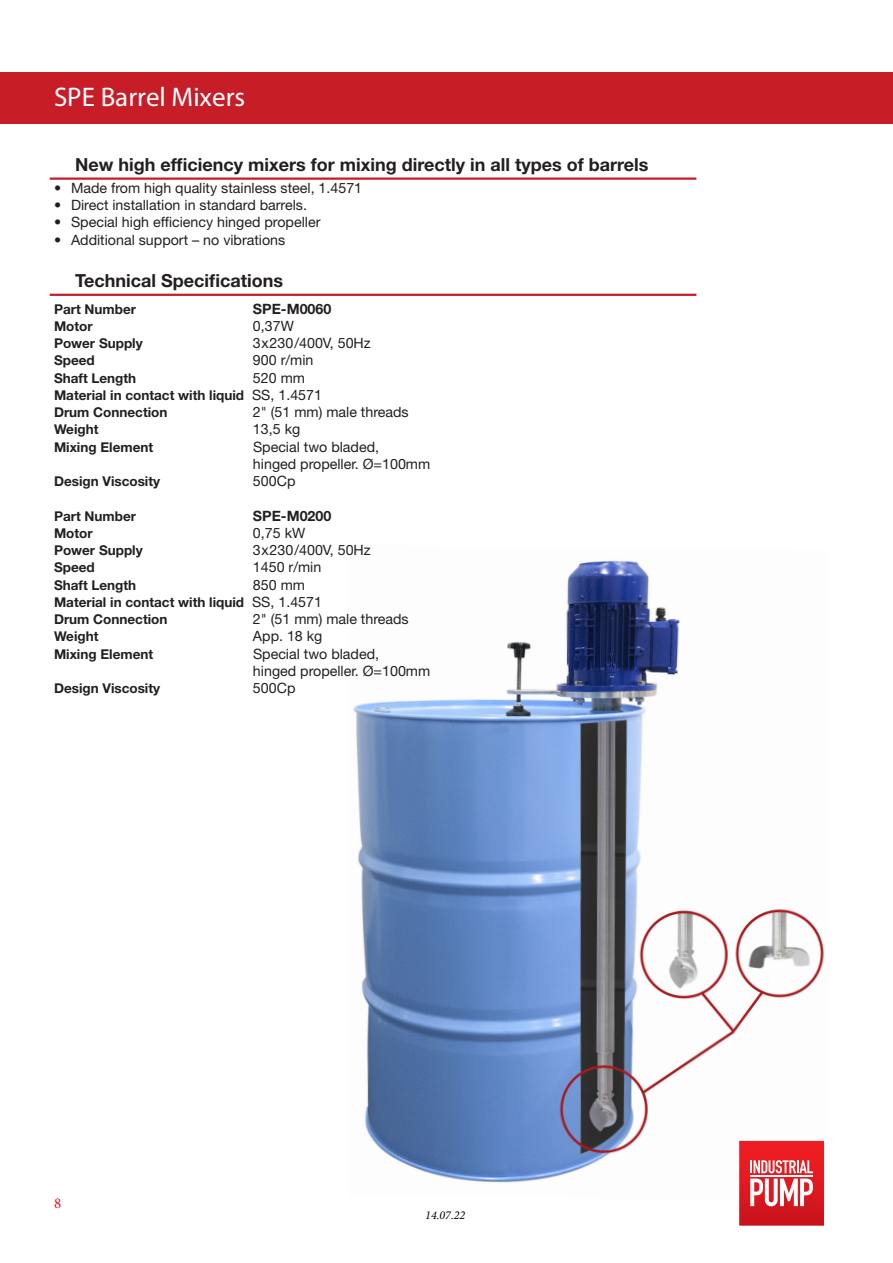
<style>
.page{position:relative;width:893px;height:1263px;background:#fff}
.page>*{position:absolute;margin:0;border:0;box-sizing:border-box;transform-origin:0 0}
.t1{font:27px "Myriad Pro";color:#fff}
.t2{font:700 18px "Helvetica Neue LT Std";color:#231f20}
.t3{font:15px "Minion Pro";color:#c61d27}
.bread_tab{font:14.25px/17.2px "Helvetica Neue LT Std";color:#231f20}
.bread_tab-2{font:700 14.25px "Helvetica Neue LT Std";color:#231f20}
.bread_tab-3{font:700 13.5px "Helvetica Neue LT Std";color:#231f20}
.t4{font:italic 12px "Minion Pro";color:#000}
.s1{font-weight:400;font-size:14.25px}
</style>
<div class="page">
<div style="left:0;top:72px;width:893px;height:51px;background:#c61d27"></div>
<img style="left:353px;top:560px;width:471px;height:623px">
<hr style="left:50px;top:177px;width:646px;height:3px;background:#c61d27">
<hr style="left:50px;top:294px;width:646px;height:2px;background:#c61d27">
<svg style="left:739px;top:1141px;width:85px;height:85px"></svg>
<hr style="left:750px;top:1175px;width:63px;height:2px;background:#fff">
<p class="t1" style="left:54px;top:81px;width:193px">SPE Barrel Mixers</p>
<h3 class="t2" style="left:75px;top:154px;width:575px">New high efficiency mixers for mixing directly in all types of barrels</h3>
<p class="bread_tab" style="left:54px;top:179px;width:310px">• Made from high quality stainless steel, 1.4571</p>
<p class="bread_tab" style="left:54px;top:196px;width:254px">• Direct installation in standard barrels.</p>
<p class="bread_tab" style="left:54px;top:213px;width:268px">• Special high efficiency hinged propeller</p>
<p class="bread_tab" style="left:54px;top:231px;width:233px">• Additional support – no vibrations</p>
<h3 class="t2" style="left:75px;top:270px;width:209px">Technical Specifications</h3>
<p class="bread_tab-3" style="left:54px;top:300px;width:83px">Part Number</p>
<p class="bread_tab-2" style="left:253px;top:300px;width:80px">SPE-M0060</p>
<p class="bread_tab-3" style="left:54px;top:318px;width:40px">Motor</p>
<p class="bread_tab" style="left:253px;top:317px;width:42px">0,37W</p>
<p class="bread_tab-3" style="left:54px;top:335px;width:90px">Power Supply</p>
<p class="bread_tab" style="left:253px;top:334px;width:119px">3x230 /400V, 50Hz</p>
<p class="bread_tab-3" style="left:54px;top:352px;width:42px">Speed</p>
<p class="bread_tab" style="left:253px;top:351px;width:62px">900 r/min</p>
<p class="bread_tab-3" style="left:54px;top:369px;width:84px">Shaft Length</p>
<p class="bread_tab" style="left:253px;top:369px;width:54px">520 mm</p>
<p class="bread_tab-3" style="left:54px;top:387px;width:270px">Material in contact with liquid <span class="s1">SS, 1.4571</span></p>
<p class="bread_tab-3" style="left:54px;top:404px;width:115px">Drum Connection</p>
<p class="bread_tab" style="left:253px;top:403px;width:157px">2" (51 mm) male threads</p>
<p class="bread_tab-3" style="left:54px;top:421px;width:46px">Weight</p>
<p class="bread_tab" style="left:253px;top:420px;width:49px">13,5 kg</p>
<p class="bread_tab-3" style="left:54px;top:438px;width:101px">Mixing Element</p>
<p class="bread_tab" style="left:253px;top:438px;width:179px">Special two bladed,<br>hinged propeller. Ø=100mm</p>
<p class="bread_tab-3" style="left:54px;top:473px;width:108px">Design Viscosity</p>
<p class="bread_tab" style="left:253px;top:472px;width:44px">500Cp</p>
<p class="bread_tab-3" style="left:54px;top:507px;width:83px">Part Number</p>
<p class="bread_tab-2" style="left:253px;top:507px;width:80px">SPE-M0200</p>
<p class="bread_tab-3" style="left:54px;top:525px;width:40px">Motor</p>
<p class="bread_tab" style="left:253px;top:524px;width:54px">0,75 kW</p>
<p class="bread_tab-3" style="left:54px;top:542px;width:90px">Power Supply</p>
<p class="bread_tab" style="left:253px;top:541px;width:119px">3x230 /400V, 50Hz</p>
<p class="bread_tab-3" style="left:54px;top:559px;width:42px">Speed</p>
<p class="bread_tab" style="left:253px;top:558px;width:70px">1450 r/min</p>
<p class="bread_tab-3" style="left:54px;top:576px;width:84px">Shaft Length</p>
<p class="bread_tab" style="left:253px;top:576px;width:54px">850 mm</p>
<p class="bread_tab-3" style="left:54px;top:594px;width:270px">Material in contact with liquid <span class="s1">SS, 1.4571</span></p>
<p class="bread_tab-3" style="left:54px;top:611px;width:115px">Drum Connection</p>
<p class="bread_tab" style="left:253px;top:610px;width:157px">2" (51 mm) male threads</p>
<p class="bread_tab-3" style="left:54px;top:628px;width:46px">Weight</p>
<p class="bread_tab" style="left:253px;top:627px;width:71px">App. 18 kg</p>
<p class="bread_tab-3" style="left:54px;top:645px;width:101px">Mixing Element</p>
<p class="bread_tab" style="left:253px;top:645px;width:179px">Special two bladed,<br>hinged propeller. Ø=100mm</p>
<p class="bread_tab-3" style="left:54px;top:680px;width:108px">Design Viscosity</p>
<p class="bread_tab" style="left:253px;top:679px;width:44px">500Cp</p>
<p class="t3" style="left:54px;top:1193px;width:9px">8</p>
<p class="t4" style="left:425px;top:1207px;width:41px">14.07.22</p>
</div>
